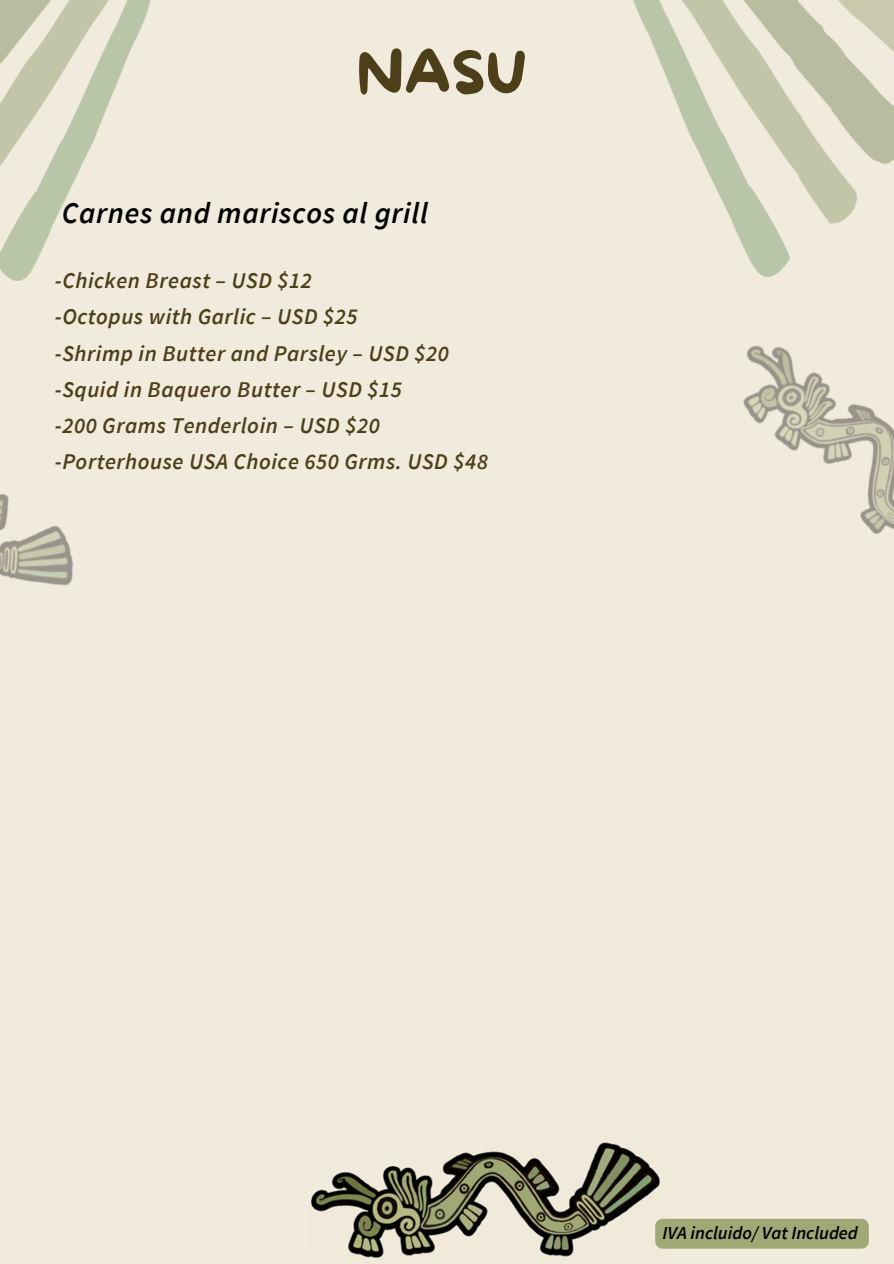
<style>
.page{position:relative;width:894px;height:1264px;background:#fff}
.page>*{position:absolute;margin:0;border:0;box-sizing:border-box;transform-origin:0 0}
.t1{font:59.1px "More Sugar";color:#4d3f1a}
.t2{font:italic 600 30px "Source Sans Pro";letter-spacing:.025em;color:#000}
.t3{font:italic 600 22.5px/36.3px "Source Sans Pro";letter-spacing:.025em;color:#4d3f1a}
.t4{font:italic 600 18.3px "Source Sans Pro";color:#000}
</style>
<div class="page">
<div style="left:0;top:0;width:893px;height:1263px;background:#f0ebdc"></div>
<img style="left:633px;top:0;width:260px;height:276px">
<img style="left:0;top:0;width:151px;height:280px">
<img style="left:310px;top:1142px;width:362px;height:116px">
<img style="left:743px;top:345px;width:150px;height:189px">
<img style="left:0;top:493px;width:73px;height:93px">
<div style="left:655px;top:1218px;width:213px;height:30px;background:#a0a876;border-radius:7px"></div>
<h1 class="t1" style="left:357px;top:26px;width:172px">NASU</h1>
<h2 class="t2" style="left:62px;top:193px;width:367px">Carnes and mariscos al grill</h2>
<p class="t3" style="left:55px;top:262px;width:434px">-Chicken Breast – USD $12<br>-Octopus with Garlic – USD $25<br>-Shrimp in Butter and Parsley – USD $20 -Squid in Baquero Butter – USD $15<br>-200 Grams Tenderloin – USD $20 -Porterhouse USA Choice 650 Grms. USD $48</p>
<p class="t4" style="left:662px;top:1221px;width:197px">IVA incluido/ Vat Included</p>
</div>
